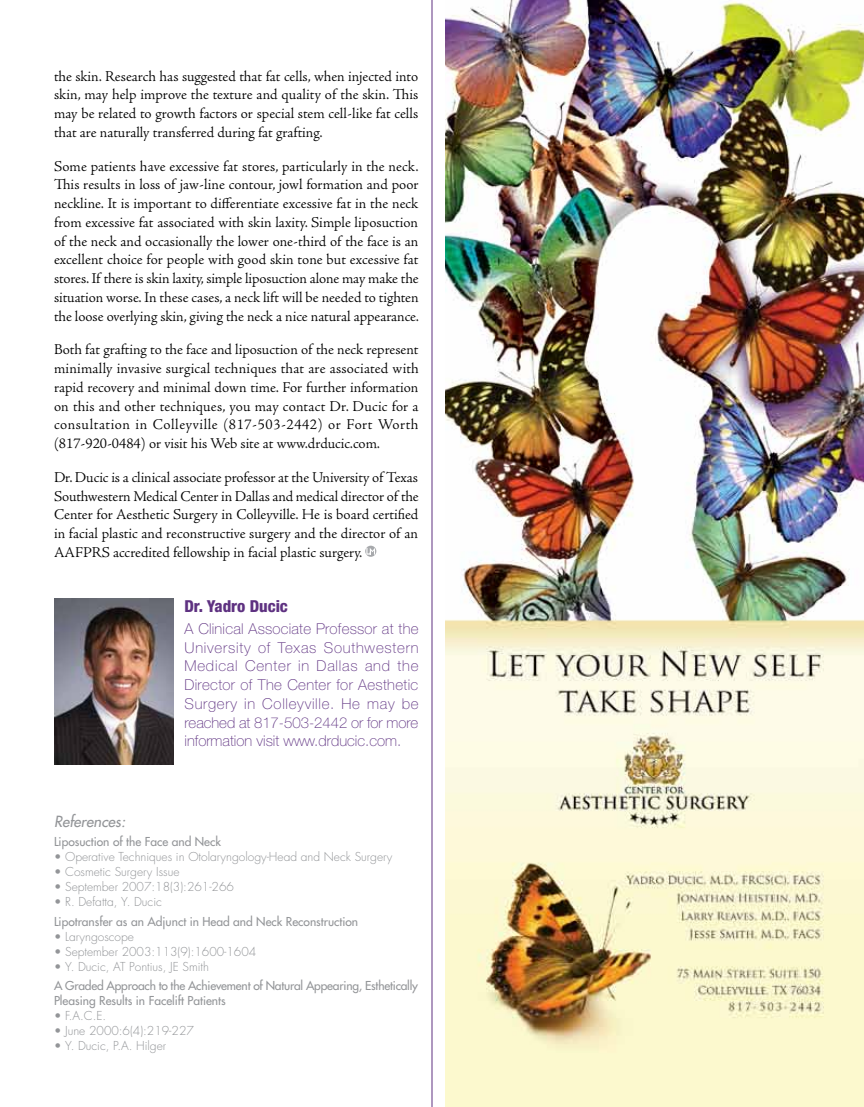
<style>
.page{position:relative;width:864px;height:1107px;background:#fff}
.page>*{position:absolute;margin:0;border:0;box-sizing:border-box;transform-origin:0 0}
.t1{font:800 condensed 16.5px "Helvetica Neue";color:#5e3181}
.t2{font:300 15px/18.8px "Adobe Jenson Pro";color:#000;text-align:justify}
.t3{font:100 15px/18.8px "Helvetica Neue";color:#5e3181;text-align:justify}
.t4{font:italic 500 15px "Futura Std";color:#939598}
.t5{font:300 12px "Futura Std";color:#939598}
.t6{font:500 12px/15px "Futura Std";color:#939598}
</style>
<div class="page">
<div style="left:365px;top:546px;width:11px;height:11px;background:#a7a9ac;border-radius:50%"></div>
<svg style="left:366px;top:548px;width:9px;height:7px"></svg>
<img style="left:54px;top:599px;width:119px;height:166px">
<hr style="left:432px;top:0;width:1px;height:1107px;background:#5e3181">
<img style="left:446px;top:0;width:418px;height:1107px">
<p class="t2" style="left:54px;top:67px;width:366px">the skin. Research has suggested that fat cells, when injected into skin, may help improve the texture and quality of the skin. This may be related to growth factors or special stem cell-like fat cells that are naturally transferred during fat grafting.</p>
<p class="t2" style="left:54px;top:157px;width:367px">Some patients have excessive fat stores, particularly in the neck.<br>This results in loss of jaw-line contour, jowl formation and poor neckline. It is important to differentiate excessive fat in the neck from excessive fat associated with skin laxity. Simple liposuction of the neck and occasionally the lower one-third of the face is an excellent choice for people with good skin tone but excessive fat stores. If there is skin laxity, simple liposuction alone may make the situation worse. In these cases, a neck lift will be needed to tighten the loose overlying skin, giving the neck a nice natural appearance.</p>
<p class="t2" style="left:54px;top:341px;width:366px">Both fat grafting to the face and liposuction of the neck represent minimally invasive surgical techniques that are associated with rapid recovery and minimal down time. For further information on this and other techniques, you may contact Dr. Ducic for a consultation in Colleyville (817-503-2442) or Fort Worth (817-920-0484) or visit his Web site at www.drducic.com.</p>
<p class="t2" style="left:54px;top:468px;width:366px">Dr. Ducic is a clinical associate professor at the University of Texas Southwestern Medical Center in Dallas and medical director of the Center for Aesthetic Surgery in Colleyville. He is board certified in facial plastic and reconstructive surgery and the director of an AAFPRS accredited fellowship in facial plastic surgery.</p>
<p class="t1" style="left:184px;top:596px;width:105px">Dr. Yadro Ducic</p>
<p class="t3" style="left:184px;top:619px;width:236px">A Clinical Associate Professor at the University of Texas Southwestern Medical Center in Dallas and the Director of The Center for Aesthetic Surgery in Colleyville. He may be reached at 817-503-2442 or for more information visit www.drducic.com.</p>
<p class="t4" style="left:54px;top:812px;width:73px">References:</p>
<p class="t6" style="left:54px;top:834px;width:168px">Liposuction of the Face and Neck</p>
<p class="t5" style="left:54px;top:850px;width:340px">• Operative Techniques in Otolaryngology-Head and Neck Surgery</p>
<p class="t5" style="left:54px;top:865px;width:127px">• Cosmetic Surgery Issue</p>
<p class="t5" style="left:54px;top:880px;width:181px">• September 2007:18(3):261-266</p>
<p class="t5" style="left:54px;top:895px;width:109px">• R. Defatta, Y. Ducic</p>
<p class="t6" style="left:54px;top:914px;width:306px">Lipotransfer as an Adjunct in Head and Neck Reconstruction</p>
<p class="t5" style="left:54px;top:929px;width:82px">• Laryngoscope</p>
<p class="t5" style="left:54px;top:944px;width:204px">• September 2003:113(9):1600-1604</p>
<p class="t5" style="left:54px;top:959px;width:157px">• Y. Ducic, AT Pontius, JE Smith</p>
<p class="t6" style="left:54px;top:978px;width:366px">A Graded Approach to the Achievement of Natural Appearing, Esthetically<br>Pleasing Results in Facelift Patients</p>
<p class="t5" style="left:54px;top:1009px;width:54px">• F.A.C.E.</p>
<p class="t5" style="left:54px;top:1024px;width:141px">• June 2000:6(4):219-227</p>
<p class="t5" style="left:54px;top:1039px;width:114px">• Y. Ducic, P.A. Hilger</p>
</div>
